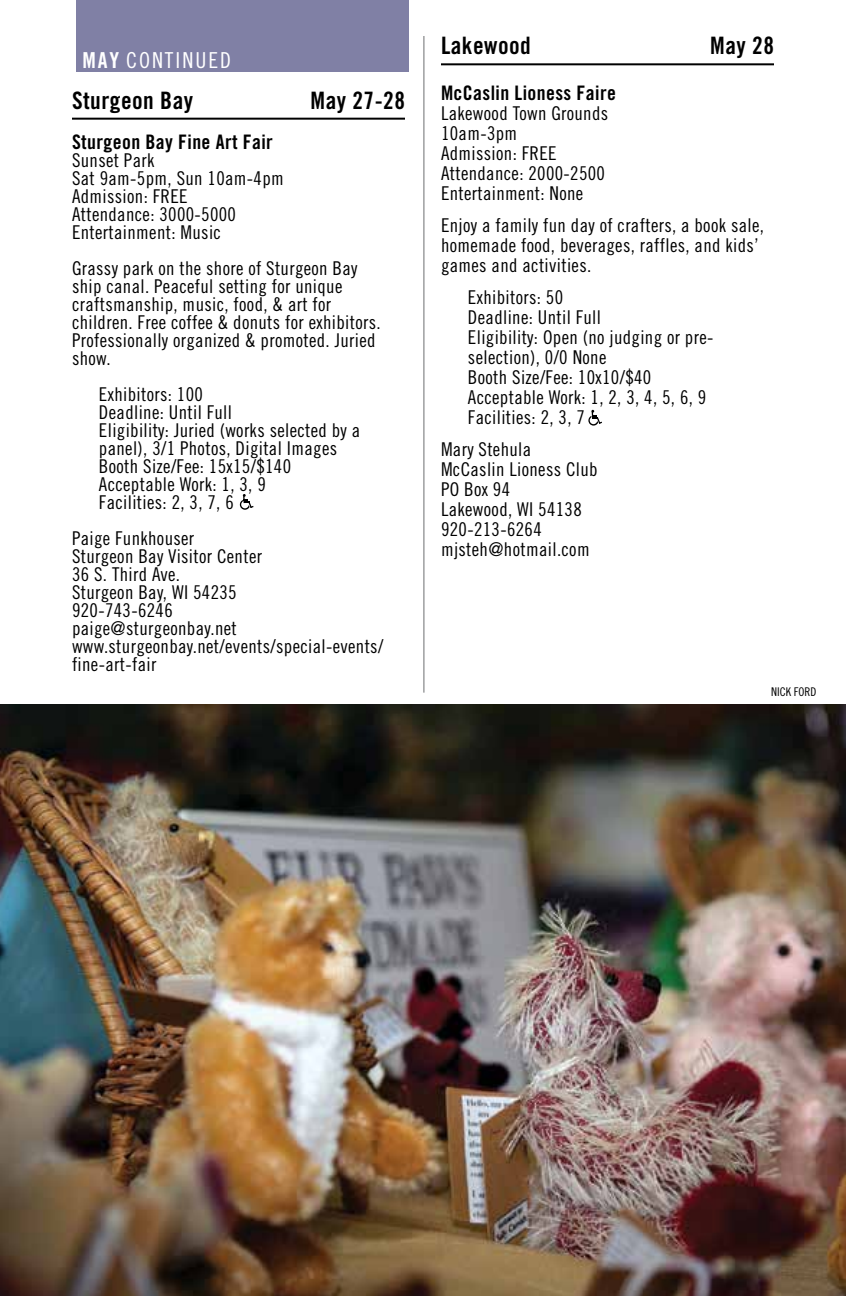
<style>
.page{position:relative;width:846px;height:1296px;background:#fff}
.page>*{position:absolute;margin:0;border:0;box-sizing:border-box;transform-origin:0 0}
.t1{font:24px "Trade Gothic Bold Cond Twenty";letter-spacing:.02em;color:#000}
.t2{font:22px "Trade Gothic Cond Eighteen";letter-spacing:.09em;color:#fff}
.t3{font:20px "Trade Gothic Bold Cond Twenty";letter-spacing:.02em;color:#000}
.t4{font:19px/18px "Trade Gothic Cond Eighteen";letter-spacing:.02em;color:#000}
.t5{font:12px "Trade Gothic Cond Eighteen";color:#000}
.s1{font-family:"Trade Gothic Bold Cond Twenty"}
</style>
<div class="page">
<hr style="left:423px;top:36px;width:1px;height:657px;background:#6d6e71">
<hr style="left:441px;top:63px;width:333px;height:2px;background:#000">
<img style="left:0;top:704px;width:846px;height:592px">
<hr style="left:72px;top:118px;width:333px;height:2px;background:#000">
<div style="left:76px;top:0;width:333px;height:72px;background:#8080a5"></div>
<svg style="left:240px;top:494px;width:14px;height:16px"></svg>
<svg style="left:588px;top:410px;width:14px;height:16px"></svg>
<p class="t2" style="left:82px;top:47px;width:150px"><span class="s1">MAY</span> CONTINUED</p>
<p class="t1" style="left:72px;top:86px;width:123px">Sturgeon Bay</p>
<p class="t1" style="left:311px;top:86px;width:96px">May 27-28</p>
<p class="t3" style="left:72px;top:129px;width:202px">Sturgeon Bay Fine Art Fair</p>
<p class="t4" style="left:72px;top:151px;width:213px">Sunset Park<br>Sat 9am-5pm, Sun 10am-4pm<br>Admission: FREE<br>Attendance: 3000-5000<br>Entertainment: Music</p>
<p class="t4" style="left:72px;top:259px;width:310px">Grassy park on the shore of Sturgeon Bay ship canal. Peaceful setting for unique craftsmanship, music, food, &amp; art for children. Free coffee &amp; donuts for exhibitors.<br>Professionally organized &amp; promoted. Juried show.</p>
<p class="t4" style="left:99px;top:385px;width:263px">Exhibitors: 100<br>Deadline: Until Full<br>Eligibility: Juried (works selected by a panel), 3/1 Photos, Digital Images<br>Booth Size/Fee: 15x15/$140<br>Acceptable Work: 1, 3, 9<br>Facilities: 2, 3, 7, 6</p>
<p class="t4" style="left:72px;top:529px;width:313px">Paige Funkhouser<br>Sturgeon Bay Visitor Center<br>36 S. Third Ave.<br>Sturgeon Bay, WI 54235<br>920-743-6246<br>paige@sturgeonbay.net www.sturgeonbay.net/events/special-events/ fine-art-fair</p>
<p class="t1" style="left:441px;top:31px;width:91px">Lakewood</p>
<p class="t1" style="left:710px;top:31px;width:65px">May 28</p>
<p class="t3" style="left:441px;top:81px;width:176px">McCaslin Lioness Faire</p>
<p class="t4" style="left:441px;top:103px;width:169px;line-height:20px">Lakewood Town Grounds<br>10am-3pm<br>Admission: FREE<br>Attendance: 2000-2500<br>Entertainment: None</p>
<p class="t4" style="left:441px;top:215px;width:325px;line-height:20px">Enjoy a family fun day of crafters, a book sale, homemade food, beverages, raffles, and kids’ games and activities.</p>
<p class="t4" style="left:468px;top:287px;width:247px;line-height:20px">Exhibitors: 50<br>Deadline: Until Full<br>Eligibility: Open (no judging or pre&shy;selection), 0/0 None<br>Booth Size/Fee: 10x10/$40<br>Acceptable Work: 1, 2, 3, 4, 5, 6, 9<br>Facilities: 2, 3, 7</p>
<p class="t4" style="left:441px;top:439px;width:158px;line-height:20px">Mary Stehula<br>McCaslin Lioness Club<br>PO Box 94<br>Lakewood, WI 54138<br>920-213-6264 mjsteh@hotmail.com</p>
<p class="t5" style="left:771px;top:685px;width:47px">NICK FORD</p>
</div>
